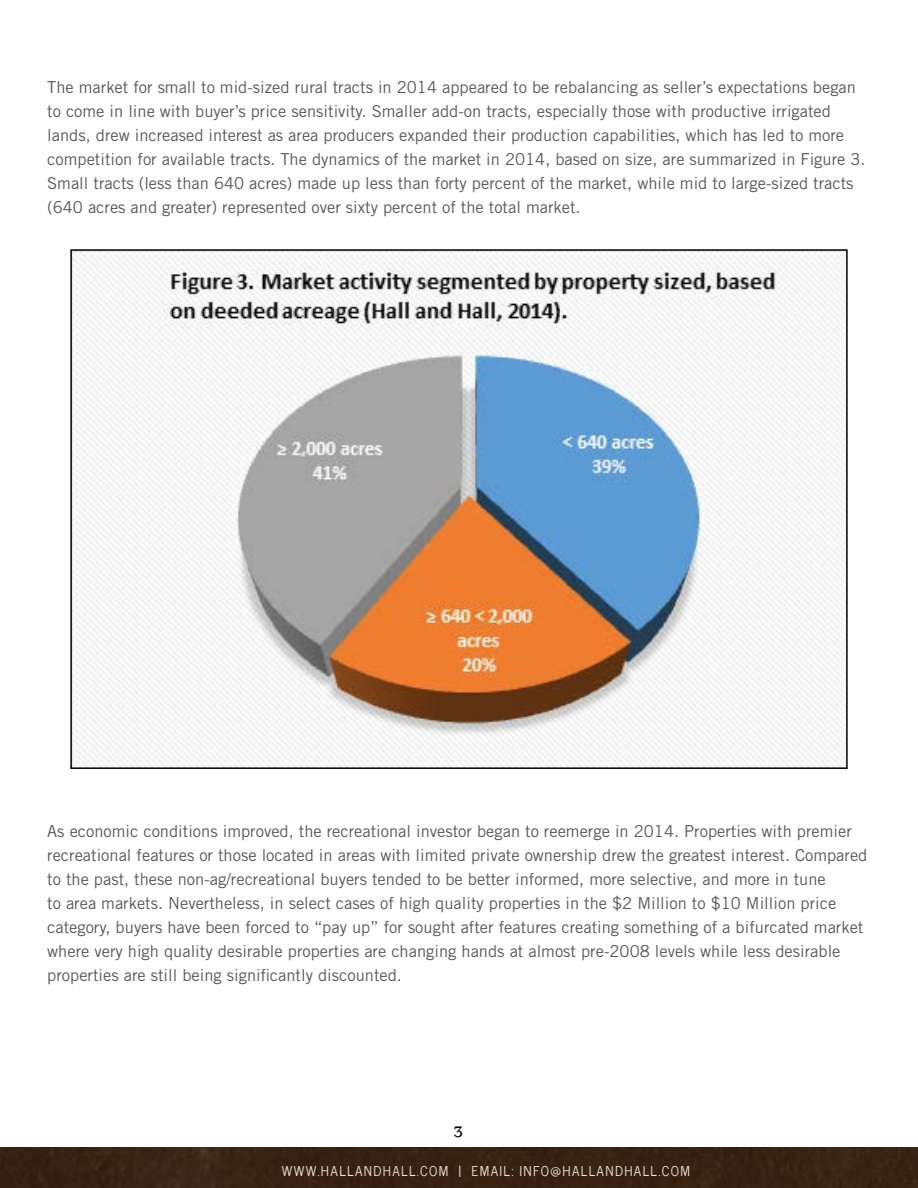
<style>
.page{position:relative;width:918px;height:1188px;background:#fff}
.page>*{position:absolute;margin:0;border:0;box-sizing:border-box;transform-origin:0 0}
.t1{font:24px "Mrs Eaves All Small Caps";color:#000}
.t2{font:16.5px/24px "Trade Gothic LT Std";color:#58595b}
.t3{font:13.5px "News Cycle";letter-spacing:.1em;color:#ebe5d9}
</style>
<div class="page">
<div style="left:0;top:1148px;width:918px;height:40px;background:#392212"></div>
<img style="left:73px;top:252px;width:772px;height:514px">
<p class="t2" style="left:47px;top:75px;width:820px">The market for small to mid-sized rural tracts in 2014 appeared to be rebalancing as seller’s expectations began to come in line with buyer’s price sensitivity. Smaller add-on tracts, especially those with productive irrigated lands, drew increased interest as area producers expanded their production capabilities, which has led to more competition for available tracts. The dynamics of the market in 2014, based on size, are summarized in Figure 3.<br>Small tracts (less than 640 acres) made up less than forty percent of the market, while mid to large-sized tracts (640 acres and greater) represented over sixty percent of the total market.</p>
<p class="t2" style="left:47px;top:819px;width:822px">As economic conditions improved, the recreational investor began to reemerge in 2014. Properties with premier recreational features or those located in areas with limited private ownership drew the greatest interest. Compared to the past, these non-ag/recreational buyers tended to be better informed, more selective, and more in tune<br>to area markets. Nevertheless, in select cases of high quality properties in the $2 Million to $10 Million price category, buyers have been forced to “pay up” for sought after features creating something of a bifurcated market where very high quality desirable properties are changing hands at almost pre-2008 levels while less desirable properties are still being significantly discounted.</p>
<h1 class="t1" style="left:453px;top:1121px;width:12px">3</h1>
<p class="t3" style="left:282px;top:1159px;width:410px">WWW.HALLANDHALL.COM | EMAIL: INFO@HALLANDHALL.COM</p>
</div>
